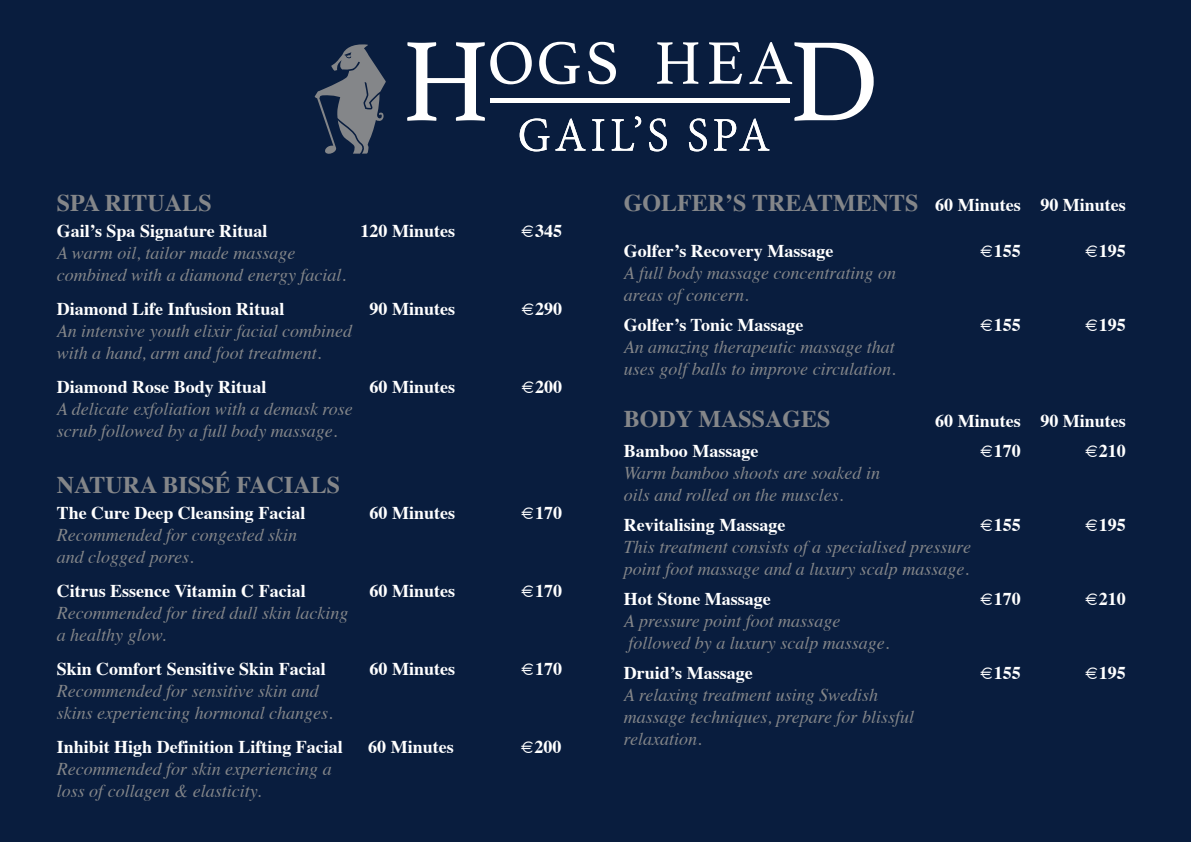
<style>
.page{position:relative;width:1191px;height:842px;background:#091d3e}
.page>*{position:absolute;margin:0;border:0;box-sizing:border-box;transform-origin:0 0}
.t1{font:700 24px "Times";color:#848689}
.t2{font:italic 18px/22px "Times";color:#848689}
.t3{font:700 18px "Times";color:#fff}
.s1{font-size:18px;color:#fff}
</style>
<div class="page">
<div style="left:490px;top:98px;width:300px;height:5px;background:#fff"></div>
<svg style="left:407px;top:42px;width:234px;height:109px"></svg>
<svg style="left:649px;top:42px;width:224px;height:109px"></svg>
<svg style="left:314px;top:44px;width:72px;height:110px"></svg>
<h1 class="t1" style="left:57px;top:180px;width:156px">SPA RITUALS</h1>
<p class="t3" style="left:57px;top:213px;width:212px">Gail’s Spa Signature Ritual</p>
<p class="t3" style="left:360px;top:213px;width:96px">120 Minutes</p>
<p class="t3" style="left:521px;top:213px;width:42px">€345</p>
<p class="t2" style="left:57px;top:241px;width:291px">A warm oil, tailor made massage combined with a diamond energy facial.</p>
<p class="t3" style="left:57px;top:291px;width:229px">Diamond Life Infusion Ritual</p>
<p class="t3" style="left:369px;top:291px;width:87px">90 Minutes</p>
<p class="t3" style="left:521px;top:291px;width:42px">€290</p>
<p class="t2" style="left:57px;top:319px;width:297px">An intensive youth elixir facial combined with a hand, arm and foot treatment.</p>
<p class="t3" style="left:57px;top:369px;width:211px">Diamond Rose Body Ritual</p>
<p class="t3" style="left:369px;top:369px;width:87px">60 Minutes</p>
<p class="t3" style="left:522px;top:369px;width:42px">€200</p>
<p class="t2" style="left:57px;top:397px;width:297px">A delicate exfoliation with a demask rose scrub followed by a full body massage.</p>
<h1 class="t1" style="left:57px;top:462px;width:285px">NATURA BISSÉ FACIALS</h1>
<p class="t3" style="left:57px;top:495px;width:250px">The Cure Deep Cleansing Facial</p>
<p class="t3" style="left:369px;top:495px;width:87px">60 Minutes</p>
<p class="t3" style="left:521px;top:495px;width:42px">€170</p>
<p class="t2" style="left:57px;top:523px;width:242px">Recommended for congested skin and clogged pores.</p>
<p class="t3" style="left:57px;top:573px;width:251px">Citrus Essence Vitamin C Facial</p>
<p class="t3" style="left:369px;top:573px;width:87px">60 Minutes</p>
<p class="t3" style="left:521px;top:573px;width:42px">€170</p>
<p class="t2" style="left:57px;top:601px;width:293px">Recommended for tired dull skin lacking a healthy glow.</p>
<p class="t3" style="left:57px;top:651px;width:271px">Skin Comfort Sensitive Skin Facial</p>
<p class="t3" style="left:369px;top:651px;width:87px">60 Minutes</p>
<p class="t3" style="left:521px;top:651px;width:42px">€170</p>
<p class="t2" style="left:57px;top:679px;width:277px">Recommended for sensitive skin and skins experiencing hormonal changes.</p>
<p class="t3" style="left:57px;top:729px;width:288px">Inhibit High Definition Lifting Facial</p>
<p class="t3" style="left:368px;top:729px;width:87px">60 Minutes</p>
<p class="t3" style="left:521px;top:729px;width:42px">€200</p>
<p class="t2" style="left:57px;top:757px;width:276px">Recommended for skin experiencing a loss of collagen &amp; elasticity.</p>
<h1 class="t1" style="left:624px;top:180px;width:503px">GOLFER’S TREATMENTS <span class="s1">60 Minutes 90 Minutes</span></h1>
<p class="t3" style="left:624px;top:233px;width:211px">Golfer’s Recovery Massage</p>
<p class="t3" style="left:980px;top:233px;width:42px">€155</p>
<p class="t3" style="left:1085px;top:233px;width:42px">€195</p>
<p class="t2" style="left:624px;top:261px;width:274px">A full body massage concentrating on areas of concern.</p>
<p class="t3" style="left:624px;top:307px;width:181px">Golfer’s Tonic Massage</p>
<p class="t3" style="left:980px;top:307px;width:42px">€155</p>
<p class="t3" style="left:1085px;top:307px;width:42px">€195</p>
<p class="t2" style="left:624px;top:335px;width:273px">An amazing therapeutic massage that uses golf balls to improve circulation.</p>
<h1 class="t1" style="left:624px;top:396px;width:208px">BODY MASSAGES</h1>
<p class="t3" style="left:935px;top:403px;width:192px">60 Minutes 90 Minutes</p>
<p class="t3" style="left:624px;top:433px;width:136px">Bamboo Massage</p>
<p class="t3" style="left:980px;top:433px;width:42px">€170</p>
<p class="t3" style="left:1085px;top:433px;width:42px">€210</p>
<p class="t2" style="left:624px;top:461px;width:258px">Warm bamboo shoots are soaked in oils and rolled on the muscles.</p>
<p class="t3" style="left:624px;top:507px;width:163px">Revitalising Massage</p>
<p class="t3" style="left:980px;top:507px;width:42px">€155</p>
<p class="t3" style="left:1085px;top:507px;width:42px">€195</p>
<p class="t2" style="left:624px;top:535px;width:349px">This treatment consists of a specialised pressure point foot massage and a luxury scalp massage.</p>
<p class="t3" style="left:624px;top:581px;width:148px">Hot Stone Massage</p>
<p class="t3" style="left:980px;top:581px;width:42px">€170</p>
<p class="t3" style="left:1085px;top:581px;width:42px">€210</p>
<p class="t2" style="left:624px;top:609px;width:267px">A pressure point foot massage followed by a luxury scalp massage.</p>
<p class="t3" style="left:624px;top:655px;width:130px">Druid’s Massage</p>
<p class="t3" style="left:980px;top:655px;width:42px">€155</p>
<p class="t3" style="left:1085px;top:655px;width:42px">€195</p>
<p class="t2" style="left:624px;top:683px;width:292px">A relaxing treatment using Swedish massage techniques, prepare for blissful relaxation.</p>
</div>
